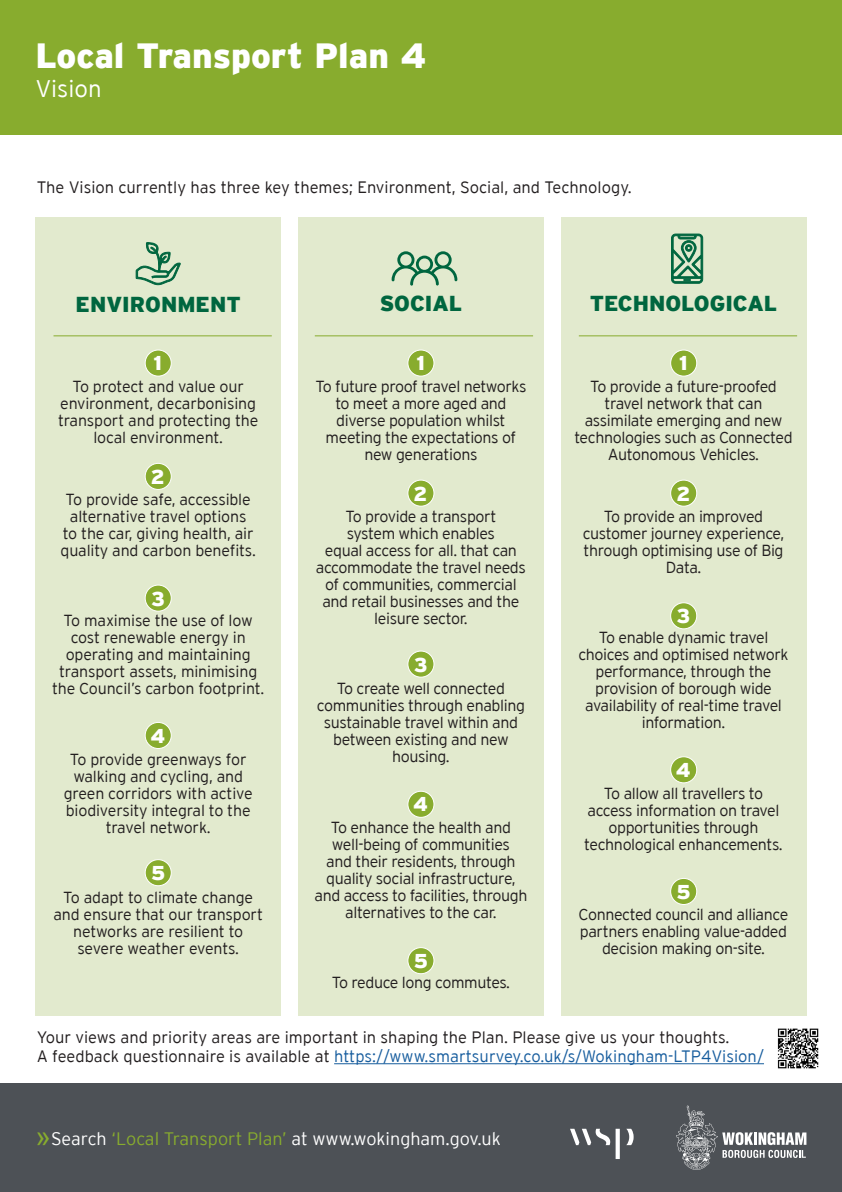
<style>
.page{position:relative;width:842px;height:1192px;background:#fff}
.page>*{position:absolute;margin:0;border:0;box-sizing:border-box;transform-origin:0 0}
.t1{font:900 35px "Interstate";color:#fff}
.t2{font:300 24px "Interstate";color:#fff}
.t3{font:900 21.6px "Interstate";color:#00663f}
.t4{font:900 20px "Interstate";color:#fff}
.t5{font:300 18px "Interstate Plus";color:#fff}
.t6{font:300 16.5px/19px "Interstate";color:#231f20}
.t7{font:300 16px/17px "Interstate";letter-spacing:-.025em;color:#231f20;text-align:center}
.s1{color:#175d9e}
.s2{font-family:"Arial";font-weight:400;font-size:28px;color:#88ac2e}
.s3{color:#88ac2e}
</style>
<div class="page">
<div style="left:35px;top:217px;width:246px;height:799px;background:#e2eace"></div>
<svg style="left:136px;top:242px;width:45px;height:43px"></svg>
<div style="left:0;top:1084px;width:842px;height:108px;background:#4d5156"></div>
<svg style="left:676px;top:1106px;width:130px;height:64px"></svg>
<div style="left:0;top:0;width:842px;height:135px;background:#88ac2e"></div>
<svg style="left:626px;top:1129px;width:8px;height:16px"></svg>
<svg style="left:616px;top:1129px;width:4px;height:30px"></svg>
<svg style="left:570px;top:1129px;width:40px;height:16px"></svg>
<hr style="left:334px;top:1064px;width:430px;height:1px;background:#175d9e">
<hr style="left:54px;top:335px;width:218px;height:1px;background:#88ac2e">
<div style="left:298px;top:217px;width:246px;height:799px;background:#e2eace"></div>
<svg style="left:392px;top:251px;width:65px;height:35px"></svg>
<hr style="left:315px;top:335px;width:218px;height:1px;background:#88ac2e">
<div style="left:561px;top:217px;width:245px;height:799px;background:#e2eace"></div>
<svg style="left:671px;top:234px;width:32px;height:50px"></svg>
<hr style="left:579px;top:335px;width:218px;height:1px;background:#88ac2e">
<div style="left:145px;top:350px;width:26px;height:26px;background:#88ac2e;border-radius:50%"></div>
<div style="left:145px;top:350px;width:27px;height:27px;border:1px solid #fff;border-radius:50%"></div>
<div style="left:145px;top:463px;width:26px;height:26px;background:#88ac2e;border-radius:50%"></div>
<div style="left:145px;top:463px;width:27px;height:27px;border:1px solid #fff;border-radius:50%"></div>
<div style="left:145px;top:585px;width:26px;height:26px;background:#88ac2e;border-radius:50%"></div>
<div style="left:145px;top:585px;width:27px;height:27px;border:1px solid #fff;border-radius:50%"></div>
<div style="left:145px;top:722px;width:26px;height:26px;background:#88ac2e;border-radius:50%"></div>
<div style="left:145px;top:722px;width:27px;height:27px;border:1px solid #fff;border-radius:50%"></div>
<div style="left:145px;top:860px;width:26px;height:26px;background:#88ac2e;border-radius:50%"></div>
<div style="left:145px;top:859px;width:27px;height:27px;border:1px solid #fff;border-radius:50%"></div>
<div style="left:408px;top:350px;width:26px;height:26px;background:#88ac2e;border-radius:50%"></div>
<div style="left:407px;top:350px;width:27px;height:27px;border:1px solid #fff;border-radius:50%"></div>
<div style="left:408px;top:480px;width:26px;height:26px;background:#88ac2e;border-radius:50%"></div>
<div style="left:407px;top:480px;width:27px;height:27px;border:1px solid #fff;border-radius:50%"></div>
<div style="left:408px;top:651px;width:26px;height:26px;background:#88ac2e;border-radius:50%"></div>
<div style="left:407px;top:651px;width:27px;height:27px;border:1px solid #fff;border-radius:50%"></div>
<div style="left:408px;top:791px;width:26px;height:26px;background:#88ac2e;border-radius:50%"></div>
<div style="left:407px;top:791px;width:27px;height:27px;border:1px solid #fff;border-radius:50%"></div>
<div style="left:408px;top:948px;width:26px;height:26px;background:#88ac2e;border-radius:50%"></div>
<div style="left:407px;top:947px;width:27px;height:27px;border:1px solid #fff;border-radius:50%"></div>
<div style="left:671px;top:350px;width:26px;height:26px;background:#88ac2e;border-radius:50%"></div>
<div style="left:670px;top:350px;width:27px;height:27px;border:1px solid #fff;border-radius:50%"></div>
<div style="left:671px;top:480px;width:26px;height:26px;background:#88ac2e;border-radius:50%"></div>
<div style="left:670px;top:480px;width:27px;height:27px;border:1px solid #fff;border-radius:50%"></div>
<div style="left:671px;top:603px;width:26px;height:26px;background:#88ac2e;border-radius:50%"></div>
<div style="left:670px;top:602px;width:27px;height:27px;border:1px solid #fff;border-radius:50%"></div>
<div style="left:671px;top:757px;width:26px;height:26px;background:#88ac2e;border-radius:50%"></div>
<div style="left:670px;top:756px;width:27px;height:27px;border:1px solid #fff;border-radius:50%"></div>
<div style="left:671px;top:878px;width:26px;height:26px;background:#88ac2e;border-radius:50%"></div>
<div style="left:670px;top:878px;width:27px;height:27px;border:1px solid #fff;border-radius:50%"></div>
<img style="left:777px;top:1028px;width:42px;height:41px">
<h1 class="t1" style="left:35px;top:35px;width:393px">Local Transport Plan 4</h1>
<h2 class="t2" style="left:35px;top:75px;width:68px">Vision</h2>
<p class="t6" style="left:37px;top:177px;width:596px">The Vision currently has three key themes; Environment, Social, and Technology.</p>
<h3 class="t3" style="left:76px;top:292px;width:167px">ENVIRONMENT</h3>
<p class="t4" style="left:154px;top:352px;width:10px">1</p>
<p class="t7" style="left:58px;top:378px;width:202px">To protect and value our environment, decarbonising transport and protecting the local environment.</p>
<p class="t4" style="left:151px;top:465px;width:15px">2</p>
<p class="t7" style="left:61px;top:491px;width:197px">To provide safe, accessible alternative travel options<br>to the car, giving health, air quality and carbon benefits.</p>
<p class="t4" style="left:151px;top:587px;width:15px">3</p>
<p class="t7" style="left:52px;top:612px;width:214px">To maximise the use of low cost renewable energy in operating and maintaining transport assets, minimising the Council’s carbon footprint.</p>
<p class="t4" style="left:150px;top:724px;width:16px">4</p>
<p class="t7" style="left:64px;top:750px;width:191px">To provide greenways for walking and cycling, and green corridors with active biodiversity integral to the travel network.</p>
<p class="t4" style="left:151px;top:861px;width:16px">5</p>
<p class="t7" style="left:53px;top:889px;width:211px">To adapt to climate change and ensure that our transport networks are resilient to severe weather events.</p>
<h3 class="t3" style="left:380px;top:291px;width:84px">SOCIAL</h3>
<p class="t4" style="left:416px;top:352px;width:10px">1</p>
<p class="t7" style="left:315px;top:378px;width:213px">To future proof travel networks to meet a more aged and diverse population whilst meeting the expectations of new generations</p>
<p class="t4" style="left:414px;top:482px;width:15px">2</p>
<p class="t7" style="left:316px;top:507px;width:212px">To provide a transport<br>system which enables<br>equal access for all. that can accommodate the travel needs of communities, commercial and retail businesses and the leisure sector.</p>
<p class="t4" style="left:414px;top:653px;width:15px">3</p>
<p class="t7" style="left:317px;top:680px;width:210px">To create well connected communities through enabling sustainable travel within and between existing and new housing.</p>
<p class="t4" style="left:413px;top:793px;width:16px">4</p>
<p class="t7" style="left:314px;top:818px;width:214px">To enhance the health and well-being of communities<br>and their residents, through quality social infrastructure, and access to facilities, through alternatives to the car.</p>
<p class="t4" style="left:414px;top:949px;width:16px">5</p>
<p class="t7" style="left:332px;top:974px;width:180px">To reduce long commutes.</p>
<h3 class="t3" style="left:590px;top:291px;width:189px">TECHNOLOGICAL</h3>
<p class="t4" style="left:679px;top:352px;width:10px">1</p>
<p class="t7" style="left:574px;top:378px;width:220px">To provide a future-proofed travel network that can assimilate emerging and new technologies such as Connected<br>Autonomous Vehicles.</p>
<p class="t4" style="left:676px;top:482px;width:15px">2</p>
<p class="t7" style="left:583px;top:507px;width:203px">To provide an improved customer journey experience, through optimising use of Big<br>Data.</p>
<p class="t4" style="left:676px;top:605px;width:15px">3</p>
<p class="t7" style="left:578px;top:629px;width:212px">To enable dynamic travel choices and optimised network performance, through the provision of borough wide availability of real-time travel information.</p>
<p class="t4" style="left:676px;top:758px;width:16px">4</p>
<p class="t7" style="left:584px;top:784px;width:200px">To allow all travellers to access information on travel opportunities through technological enhancements.</p>
<p class="t4" style="left:677px;top:880px;width:16px">5</p>
<p class="t7" style="left:579px;top:906px;width:211px">Connected council and alliance partners enabling value-added decision making on-site.</p>
<p class="t6" style="left:37px;top:1027px;width:729px">Your views and priority areas are important in shaping the Plan. Please give us your thoughts.<br>A feedback questionnaire is available at <span class="s1">https://www.smartsurvey.co.uk/s/Wokingham-LTP4Vision/</span></p>
<p class="t5" style="left:35px;top:1129px;width:467px"><span class="s2">»</span>Search <span class="s3">‘Local Transport Plan’</span> at www.wokingham.gov.uk</p>
</div>
